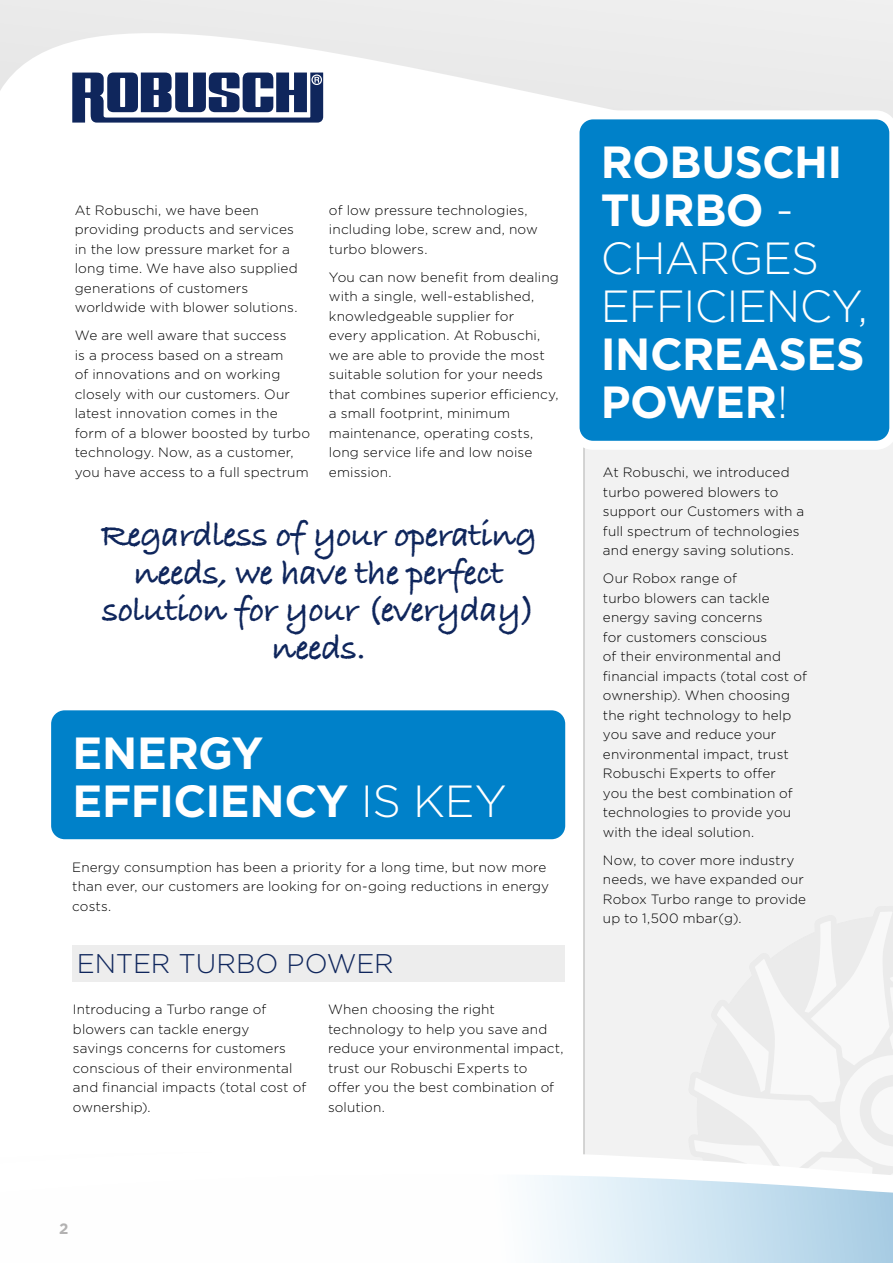
<style>
.page{position:relative;width:893px;height:1263px;background:#fff}
.page>*{position:absolute;margin:0;border:0;box-sizing:border-box;transform-origin:0 0}
.t1{font:700 45px/48px "Gotham";letter-spacing:-.01em;color:#fff}
.t2{font:300 45px/48px "Gotham";letter-spacing:-.02em;color:#fff}
.t3{font:700 36px/37.5px "Bradley Hand ITCTT";letter-spacing:-.02em;color:#0f265c;text-align:center}
.t4{font:300 27px "Gotham";letter-spacing:-.005em;color:#0f265c}
.t5{font:700 15px "Gotham";color:#b3b2b2}
.t6{font:300 13.5px/19.5px "Gotham";letter-spacing:.01em;color:#000}
.s1{font-weight:300}
.s2{font-weight:700}
</style>
<div class="page">
<div style="left:583px;top:450px;width:310px;height:689px;background:#f2f2f2"></div>
<div style="left:683px;top:886px;width:210px;height:253px;background:#f2f2f2"></div>
<svg style="left:0;top:0;width:893px;height:118px;fill:#ececec"></svg>
<div style="left:583px;top:1139px;width:310px;height:19px;background:#f2f2f2"></div>
<svg style="left:534px;top:1158px;width:359px;height:105px"></svg>
<svg style="left:570px;top:110px;width:323px;height:340px;background:#188cce"></svg>
<div style="left:47px;top:706px;width:523px;height:138px;background:#0081c9;border-radius:18px"></div>
<div style="left:42px;top:701px;width:532px;height:147px;border:9px solid #fff;border-radius:18px"></div>
<div style="left:73px;top:945px;width:492px;height:36px;background:#ededed"></div>
<svg style="left:72px;top:72px;width:251px;height:51px"></svg>
<p class="t6" style="left:75px;top:200px;width:225px">At Robuschi, we have been providing products and services in the low pressure market for a long time. We have also supplied generations of customers worldwide with blower solutions.</p>
<p class="t6" style="left:75px;top:325px;width:237px">We are well aware that success<br>is a process based on a stream<br>of innovations and on working closely with our customers. Our latest innovation comes in the form of a blower boosted by turbo technology. Now, as a customer, you have access to a full spectrum</p>
<p class="t6" style="left:329px;top:200px;width:210px">of low pressure technologies, including lobe, screw and, now turbo blowers.</p>
<p class="t6" style="left:329px;top:267px;width:231px">You can now benefit from dealing with a single, well-established, knowledgeable supplier for<br>every application. At Robuschi, we are able to provide the most suitable solution for your needs that combines superior efficiency, a small footprint, minimum maintenance, operating costs, long service life and low noise emission.</p>
<h2 class="t3" style="left:101px;top:515px;width:438px">Regardless of your operating needs, we have the perfect solution for your (everyday) needs.</h2>
<h1 class="t1" style="left:72px;top:729px;width:436px">ENERGY<br>EFFICIENCY <span class="s1">IS KEY</span></h1>
<p class="t6" style="left:72px;top:857px;width:478px">Energy consumption has been a priority for a long time, but now more than ever, our customers are looking for on-going reductions in energy costs.</p>
<h3 class="t4" style="left:77px;top:946px;width:318px">ENTER TURBO POWER</h3>
<p class="t6" style="left:73px;top:999px;width:235px">Introducing a Turbo range of blowers can tackle energy<br>savings concerns for customers conscious of their environmental and financial impacts (total cost of ownership).</p>
<p class="t6" style="left:328px;top:999px;width:237px">When choosing the right technology to help you save and reduce your environmental impact, trust our Robuschi Experts to<br>offer you the best combination of solution.</p>
<h1 class="t2" style="left:601px;top:137px;width:268px"><span class="s2">ROBUSCHI<br>TURBO</span> -<br>CHARGES<br>EFFICIENCY,</h1>
<h1 class="t1" style="left:601px;top:330px;width:265px">INCREASES<br>POWER<span class="s1">!</span></h1>
<p class="t6" style="left:603px;top:463px;width:203px">At Robuschi, we introduced turbo powered blowers to support our Customers with a full spectrum of technologies and energy saving solutions.</p>
<p class="t6" style="left:603px;top:568px;width:205px">Our Robox range of<br>turbo blowers can tackle energy saving concerns<br>for customers conscious<br>of their environmental and financial impacts (total cost of ownership). When choosing the right technology to help you save and reduce your environmental impact, trust<br>Robuschi Experts to offer<br>you the best combination of technologies to provide you with the ideal solution.</p>
<p class="t6" style="left:603px;top:850px;width:205px">Now, to cover more industry needs, we have expanded our<br>Robox Turbo range to provide up to 1,500 mbar(g).</p>
<p class="t5" style="left:59px;top:1218px;width:11px">2</p>
</div>
